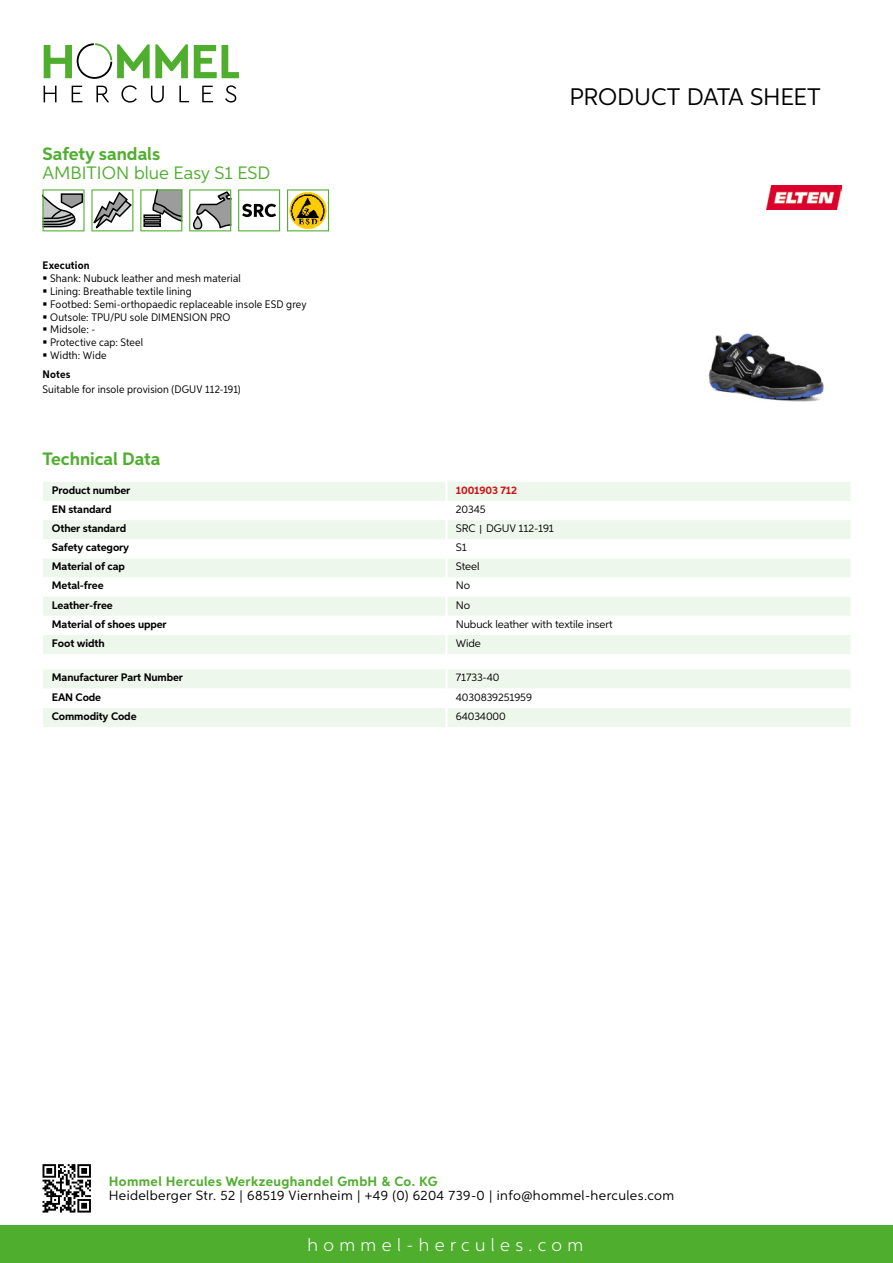
<style>
.page{position:relative;width:893px;height:1263px;background:#fff}
.page>*{position:absolute;margin:0;border:0;box-sizing:border-box;transform-origin:0 0}
.t1{font:24px "Aspira";letter-spacing:-.01em;color:#000}
.t2{font:700 18px "Aspira";color:#50ae2f}
.t3{font:18px "Aspira";color:#50ae2f}
.t4{font:300 18px "Aspira";letter-spacing:.3em;color:#fff}
.t5{font:13.5px "Aspira";letter-spacing:.03em;color:#000}
.t6{font:700 13.5px "Aspira";letter-spacing:.03em;color:#50ae2f}
.t7{font:10.95px/12.8px "Aspira Nar";letter-spacing:.015em;color:#000}
.t8{font:700 10.95px "Aspira";letter-spacing:-.01em;color:#000}
.t9{font:10.95px "Aspira";letter-spacing:-.01em;color:#000}
.t10{font:700 10.95px "Aspira Nar";letter-spacing:.015em;color:#000}
.t11{font:700 10.95px "Aspira";letter-spacing:-.01em;color:#cd1013}
.s1{font-family:"Wuerth Global";font-size:10.5px}
</style>
<div class="page">
<div style="left:0;top:1226px;width:893px;height:37px;background:#50ae2f"></div>
<svg style="left:43px;top:1164px;width:48px;height:48px"></svg>
<svg style="left:194px;top:45px;width:45px;height:33px"></svg>
<svg style="left:44px;top:43px;width:144px;height:36px"></svg>
<svg style="left:44px;top:86px;width:13px;height:16px"></svg>
<svg style="left:72px;top:86px;width:10px;height:16px"></svg>
<svg style="left:96px;top:86px;width:13px;height:16px"></svg>
<svg style="left:121px;top:85px;width:16px;height:18px"></svg>
<svg style="left:151px;top:86px;width:13px;height:17px"></svg>
<svg style="left:179px;top:86px;width:10px;height:16px"></svg>
<svg style="left:202px;top:86px;width:11px;height:16px"></svg>
<svg style="left:225px;top:85px;width:11px;height:18px"></svg>
<div style="left:43px;top:482px;width:807px;height:172px;background:#eef7eb"></div>
<svg style="left:43px;top:501px;width:807px;height:134px"></svg>
<hr style="left:445px;top:482px;width:3px;height:19px;background:#fff">
<hr style="left:445px;top:501px;width:3px;height:19px;background:#fff">
<hr style="left:445px;top:520px;width:3px;height:19px;background:#fff">
<hr style="left:445px;top:539px;width:3px;height:19px;background:#fff">
<hr style="left:445px;top:558px;width:3px;height:19px;background:#fff">
<hr style="left:445px;top:577px;width:3px;height:20px;background:#fff">
<hr style="left:445px;top:597px;width:3px;height:19px;background:#fff">
<hr style="left:445px;top:616px;width:3px;height:19px;background:#fff">
<hr style="left:445px;top:635px;width:3px;height:19px;background:#fff">
<svg style="left:43px;top:669px;width:807px;height:58px"></svg>
<hr style="left:445px;top:708px;width:3px;height:19px;background:#fff">
<svg style="left:43px;top:189px;width:90px;height:42px"></svg>
<svg style="left:140px;top:189px;width:42px;height:42px"></svg>
<svg style="left:189px;top:189px;width:42px;height:42px"></svg>
<svg style="left:238px;top:189px;width:42px;height:42px"></svg>
<svg style="left:287px;top:189px;width:42px;height:42px"></svg>
<img style="left:708px;top:333px;width:116px;height:69px">
<img style="left:766px;top:185px;width:76px;height:24px">
<h2 class="t2" style="left:43px;top:142px;width:119px">Safety sandals</h2>
<h2 class="t3" style="left:43px;top:162px;width:227px">AMBITION blue Easy S1 ESD</h2>
<p class="t10" style="left:43px;top:259px;width:49px">Execution</p>
<p class="t7" style="left:50px;top:272px;width:258px">Shank: Nubuck leather and mesh material<br>Lining: Breathable textile lining<br>Footbed: Semi-orthopaedic replaceable insole ESD grey<br>Outsole: TPU/PU sole DIMENSION PRO<br>Midsole: -<br>Protective cap: Steel<br>Width: Wide</p>
<p class="t10" style="left:43px;top:367px;width:29px">Notes</p>
<p class="t7" style="left:43px;top:383px;width:200px">Suitable for insole provision (DGUV 112-191)</p>
<h1 class="t1" style="left:569px;top:82px;width:253px">Product data sh eet</h1>
<h2 class="t2" style="left:43px;top:448px;width:120px">Technical Data</h2>
<p class="t8" style="left:52px;top:483px;width:80px">Product number</p>
<p class="t11" style="left:456px;top:483px;width:63px">1001903 712</p>
<p class="t8" style="left:52px;top:502px;width:61px">EN standard</p>
<p class="t9" style="left:456px;top:502px;width:31px">20345</p>
<p class="t8" style="left:52px;top:521px;width:76px">Other standard</p>
<p class="t9" style="left:456px;top:522px;width:100px">SRC <span class="s1">|</span> DGUV 112-191</p>
<p class="t8" style="left:52px;top:541px;width:79px">Safety category</p>
<p class="t9" style="left:456px;top:541px;width:12px">S1</p>
<p class="t8" style="left:52px;top:560px;width:75px">Material of cap</p>
<p class="t9" style="left:456px;top:560px;width:25px">Steel</p>
<p class="t8" style="left:52px;top:579px;width:53px">Metal-free</p>
<p class="t9" style="left:456px;top:579px;width:16px">No</p>
<p class="t8" style="left:52px;top:598px;width:62px">Leather-free</p>
<p class="t9" style="left:456px;top:598px;width:16px">No</p>
<p class="t8" style="left:52px;top:617px;width:116px">Material of shoes upper</p>
<p class="t9" style="left:456px;top:617px;width:158px">Nubuck leather with textile insert</p>
<p class="t8" style="left:52px;top:636px;width:54px">Foot width</p>
<p class="t9" style="left:456px;top:636px;width:27px">Wide</p>
<p class="t8" style="left:52px;top:671px;width:133px">Manufacturer Part Number</p>
<p class="t9" style="left:456px;top:671px;width:45px">71733-40</p>
<p class="t8" style="left:52px;top:690px;width:51px">EAN Code</p>
<p class="t9" style="left:456px;top:690px;width:78px">4030839251959</p>
<p class="t8" style="left:52px;top:709px;width:86px">Commodity Code</p>
<p class="t9" style="left:456px;top:709px;width:52px">64034000</p>
<p class="t6" style="left:109px;top:1172px;width:330px">Hommel Hercules Werkzeughandel GmbH &amp; Co. KG</p>
<p class="t5" style="left:109px;top:1187px;width:567px">Heidelberger Str. 52 | 68519 Viernheim | +49 (0) 6204 739-0 | info@hommel-hercules.com</p>
<h2 class="t4" style="left:307px;top:1234px;width:277px">hommel-hercules.com</h2>
</div>
